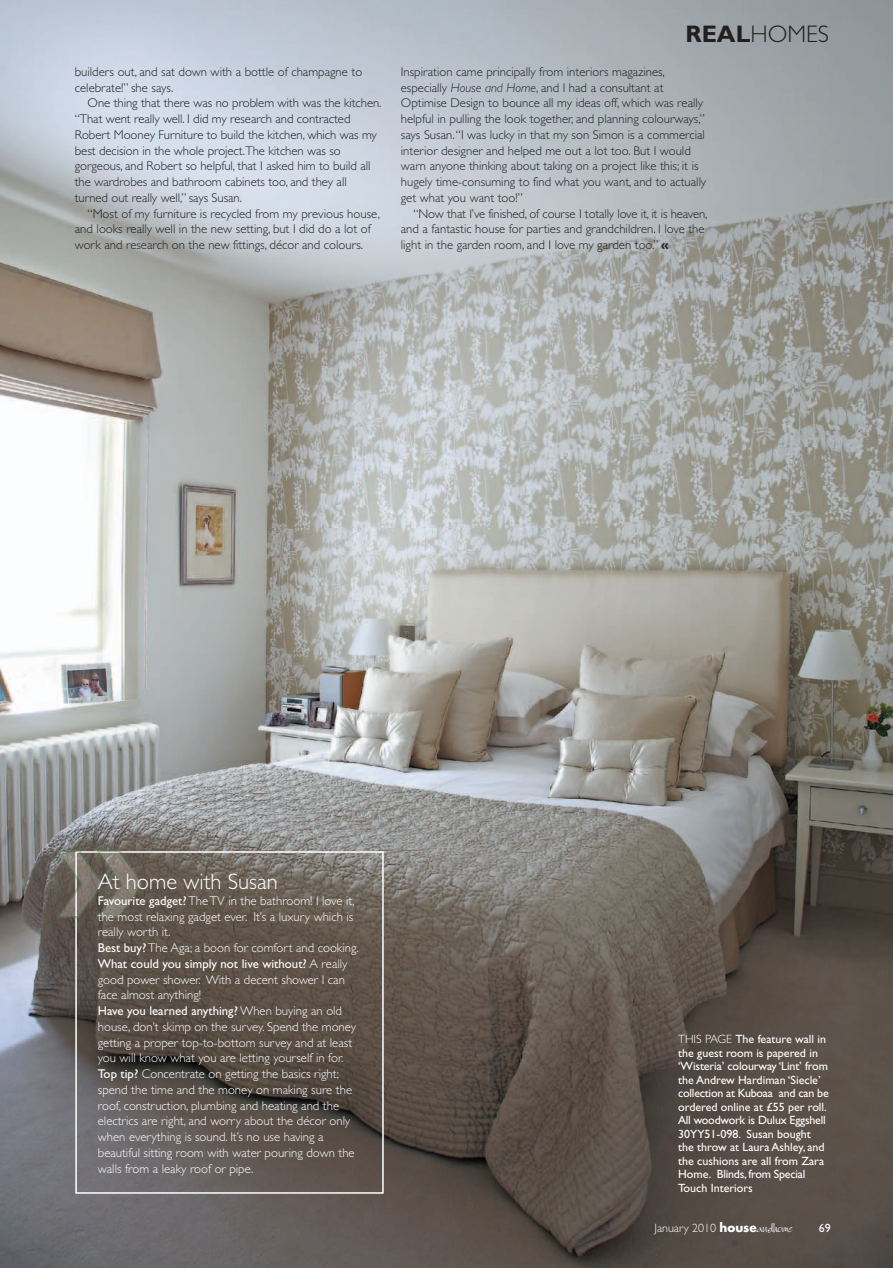
<style>
.page{position:relative;width:893px;height:1268px;background:#fff}
.page>*{position:absolute;margin:0;border:0;box-sizing:border-box;transform-origin:0 0}
.t1{font:300 24px "Gill Sans Std";color:#231f20}
.t2{font:300 22.5px "Gill Sans Std";color:#fff}
.t3{font:300 12.75px/15.8px "Gill Sans Std";color:#231f20}
.t4{font:300 12.75px/15.8px "Gill Sans Std";color:#fff}
.t5{font:12px/13.5px "Gill Sans Std";color:#fff}
.t6{font:300 12px "Gill Sans Std";color:#fff}
.s1{font-weight:700}
.s2{font-style:italic}
.s3{font-weight:400}
.s4{font-weight:300}
.s5{font-family:"Futura Std";font-weight:700}
.s6{font-family:"Bergell Plain";font-weight:400}
</style>
<div class="page">
<img style="left:0;top:0;width:893px;height:1268px">
<div style="left:75px;top:851px;width:309px;height:343px;border:2px solid #fff"></div>
<img style="left:56px;top:850px;width:65px;height:1px">
<img style="left:56px;top:851px;width:19px;height:67px">
<svg style="left:75px;top:851px;width:69px;height:67px;background:#756f65"></svg>
<p class="t3" style="left:75px;top:65px;width:289px">builders out, and sat down with a bottle of champagne to celebrate!” she says.</p>
<p class="t3" style="left:75px;top:97px;width:308px;text-indent:13px">One thing that there was no problem with was the kitchen. “That went really well. I did my research and contracted Robert Mooney Furniture to build the kitchen, which was my best decision in the whole project.The kitchen was so gorgeous, and Robert so helpful, that I asked him to build all the wardrobes and bathroom cabinets too, and they all turned out really well,” says Susan.</p>
<p class="t3" style="left:75px;top:207px;width:307px;text-indent:13px">“Most of my furniture is recycled from my previous house, and looks really well in the new setting, but I did do a lot of work and research on the new fittings, décor and colours.</p>
<h1 class="t1" style="left:685px;top:25px;width:145px"><span class="s1">REAL</span>HOMES</h1>
<p class="t3" style="left:401px;top:65px;width:307px">Inspiration came principally from interiors magazines, especially <span class="s2">House and Home</span>, and I had a consultant at Optimise Design to bounce all my ideas off, which was really helpful in pulling the look together, and planning colourways,” says Susan. “I was lucky in that my son Simon is a commercial interior designer and helped me out a lot too. But I would warn anyone thinking about taking on a project like this; it is hugely time-consuming to find what you want, and to actually get what you want too!”</p>
<p class="t3" style="left:401px;top:207px;width:308px;text-indent:13px">“Now that I’ve finished, of course I totally love it, it is heaven, and a fantastic house for parties and grandchildren. I love the light in the garden room, and I love my garden too.” <span class="s1">«</span></p>
<h2 class="t2" style="left:98px;top:874px;width:182px">At home with Susan</h2>
<p class="t4" style="left:98px;top:894px;width:262px"><span class="s3">Favourite gadget?</span>The TV in the bathroom! I love it, the most relaxing gadget ever. It’s a luxury which is really worth it.<br><span class="s3">Best buy?</span>The Aga; a boon for comfort and cooking.<br><span class="s3">What could you simply not live without?</span> A really good power shower. With a decent shower I can face almost anything!<br><span class="s3">Have you learned anything?</span> When buying an old house, don’t skimp on the survey. Spend the money getting a proper top-to-bottom survey and at least you will know what you are letting yourself in for.<br><span class="s3">Top tip?</span> Concentrate on getting the basics right; spend the time and the money on making sure the roof, construction, plumbing and heating and the electrics are right, and worry about the décor only when everything is sound. It’s no use having a beautiful sitting room with water pouring down the walls from a leaky roof or pipe.</p>
<p class="t5" style="left:678px;top:1034px;width:152px"><span class="s4">THIS PAGE</span> The feature wall in the guest room is papered in ‘Wisteria’ colourway ‘Lint’ from the Andrew Hardiman ‘Siecle’ collection at Kuboaa and can be ordered online at £55 per roll.<br>All woodwork is Dulux Eggshell<br>30YY51-098. Susan bought the throw at Laura Ashley, and the cushions are all from Zara<br>Home. Blinds, from Special<br>Touch Interiors</p>
<p class="t6" style="left:655px;top:1223px;width:140px">January 2010 <span class="s5">house</span><span class="s6">andhome</span></p>
<p class="t5" style="left:819px;top:1222px;width:13px">69</p>
</div>
